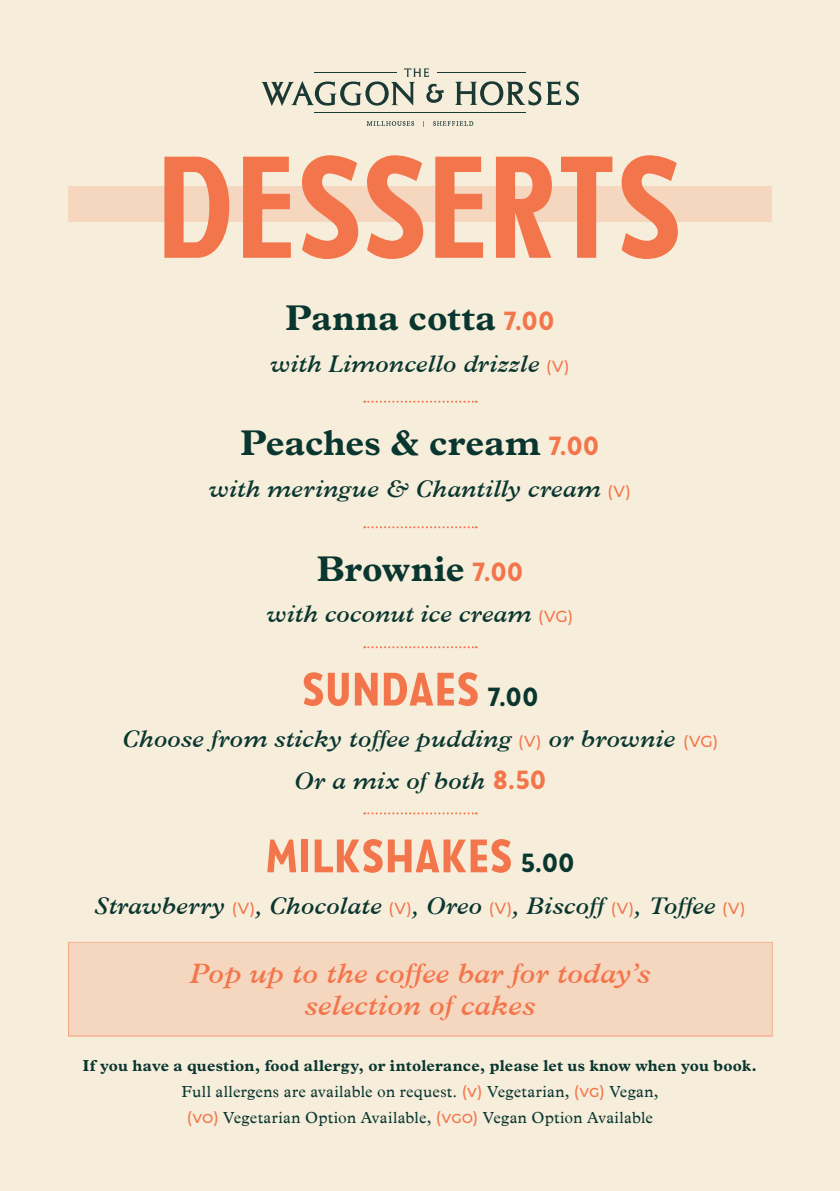
<style>
.page{position:relative;width:840px;height:1191px;background:#fff}
.page>*{position:absolute;margin:0;border:0;box-sizing:border-box;transform-origin:0 0}
.t1{font:134.8px "Taberna Sans";letter-spacing:-.015em;color:#f3754b}
.Food_title{font:50px "Taberna Sans";letter-spacing:.005em;color:#f3754b}
.Food_title-2{font:700 36px "Plantin MT Pro";letter-spacing:.005em;color:#0a3630}
.Food_title-3{font:italic 600 28px/32px "Plantin MT Pro";letter-spacing:.005em;color:#f3754b;text-align:center}
.Food_title_2{font:italic 600 24px "Plantin MT Pro";letter-spacing:.005em;color:#0a3630}
.Food_title-4{font:italic 600 24px "Plantin MT Pro";letter-spacing:.01em;color:#0a3630}
.Food_title-5{font:16px/26px "Plantin MT Pro";letter-spacing:.02em;color:#0a3630;text-align:center}
.s1{font-family:"Taberna Sans";font-weight:400;font-size:28px;color:#f3754b}
.s2{font-family:"Montserrat";font-weight:500;font-style:normal;font-size:16px;color:#f3754b}
.s3{font-size:28px;color:#0a3630}
.s4{font-family:"Taberna Sans";font-weight:400;font-style:normal;font-size:28px;color:#f3754b}
.s5{font-weight:700}
.s6{font-family:"Montserrat";font-weight:500;color:#f3754b}
</style>
<div class="page">
<div style="left:0;top:0;width:839px;height:1191px;background:#f6eedb"></div>
<hr style="left:314px;top:112px;width:211px;height:1px;background:#1b3934">
<hr style="left:436px;top:73px;width:89px;height:1px;background:#1b3934">
<svg style="left:366px;top:121px;width:48px;height:5px"></svg>
<svg style="left:433px;top:121px;width:40px;height:5px"></svg>
<svg style="left:455px;top:81px;width:123px;height:24px"></svg>
<svg style="left:261px;top:68px;width:182px;height:38px"></svg>
<div style="left:68px;top:943px;width:703px;height:93px;background:#f5d6be"></div>
<svg style="left:364px;top:401px;width:112px;height:2px"></svg>
<svg style="left:364px;top:526px;width:112px;height:2px"></svg>
<svg style="left:364px;top:646px;width:112px;height:2px"></svg>
<svg style="left:364px;top:812px;width:112px;height:2px"></svg>
<div style="left:68px;top:186px;width:703px;height:36px;background:#f5d6be"></div>
<p class="t1" style="left:156px;top:121px;width:528px">DESSERTS</p>
<p class="Food_title-2" style="left:285px;top:297px;width:270px">Panna cotta <span class="s1">7.00</span></p>
<p class="Food_title_2" style="left:270px;top:350px;width:300px">with Limoncello drizzle <span class="s2">(V)</span></p>
<p class="Food_title-2" style="left:240px;top:422px;width:360px">Peaches &amp; cream <span class="s1">7.00</span></p>
<p class="Food_title_2" style="left:209px;top:475px;width:423px">with meringue &amp; Chantilly cream <span class="s2">(V)</span></p>
<p class="Food_title-2" style="left:316px;top:547px;width:208px">Brownie <span class="s1">7.00</span></p>
<p class="Food_title_2" style="left:267px;top:600px;width:307px">with coconut ice cream <span class="s2">(VG)</span></p>
<p class="Food_title" style="left:301px;top:657px;width:238px">sundaes <span class="s3">7.00</span></p>
<p class="Food_title-4" style="left:122px;top:725px;width:597px">Choose from sticky toffee pudding <span class="s2">(V)</span> or brownie <span class="s2">(VG)</span></p>
<p class="Food_title-4" style="left:293px;top:767px;width:254px">Or a mix of both <span class="s4">8.50</span></p>
<p class="Food_title" style="left:265px;top:823px;width:310px">milkshakes <span class="s3">5.00</span></p>
<p class="Food_title_2" style="left:94px;top:892px;width:652px">Strawberry <span class="s2">(V)</span>, Chocolate <span class="s2">(V)</span>, Oreo <span class="s2">(V)</span>, Biscoff <span class="s2">(V)</span>, Toffee <span class="s2">(V)</span></p>
<p class="Food_title-3" style="left:189px;top:957px;width:462px">Pop up to the coffee bar for today’s selection of cakes</p>
<p class="Food_title-5" style="left:83px;top:1052px;width:675px"><span class="s5">If you have a question, food allergy, or intolerance, please let us know when you book.<br></span>Full allergens are available on request. <span class="s6">(v)</span> Vegetarian, <span class="s6">(vg)</span> Vegan,<br><span class="s6">(vo)</span> Vegetarian Option Available, <span class="s6">(vgo)</span> Vegan Option Available</p>
</div>
